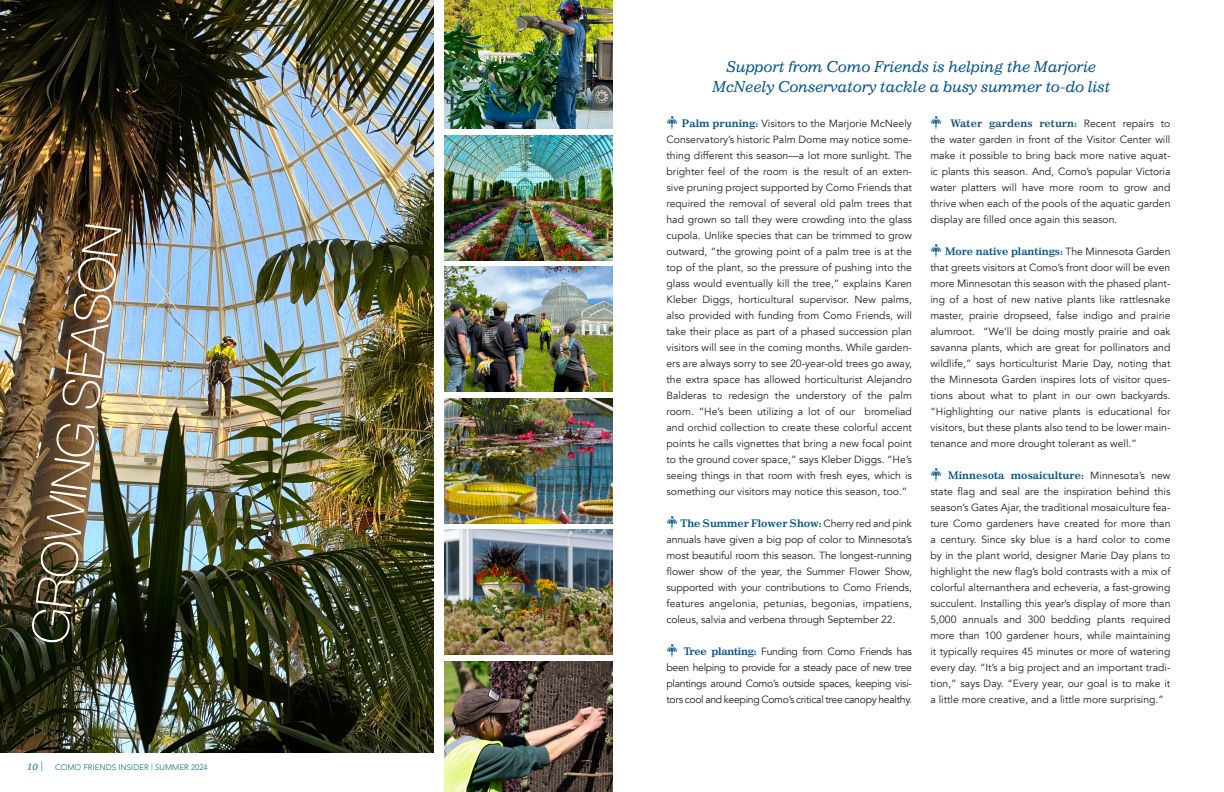
<style>
.page{position:relative;width:1224px;height:792px;background:#fff}
.page>*{position:absolute;margin:0;border:0;box-sizing:border-box;transform-origin:0 0}
.t1{font:100 50.2px "Helvetica Neue";color:#fff}
.t2{font:italic 15px/20px "Impressum Std";letter-spacing:-.02em;color:#00538d;text-align:center}
.t3{font:10.4px/16px "Avenir";color:#231f20;text-align:justify}
.t4{font:italic 10px "Impressum Std";color:#007078}
.t5{font:300 8px "Avenir";letter-spacing:.005em;color:#007078}
.s1{font-family:"Avenir";font-weight:300;font-style:normal}
.s2{font-family:"Impressum Std";font-weight:700;color:#00538d}
.s3{font-family:"Impressum Std";font-weight:700;color:#125173}
</style>
<div class="page">
<img style="left:0;top:0;width:433px;height:753px">
<img style="left:445px;top:0;width:168px;height:128px">
<img style="left:445px;top:136px;width:168px;height:124px">
<img style="left:445px;top:266px;width:168px;height:125px">
<img style="left:445px;top:398px;width:168px;height:125px">
<img style="left:445px;top:530px;width:168px;height:125px">
<img style="left:445px;top:662px;width:168px;height:130px">
<p class="t1" style="left:12px;top:640px;width:426px;rotate:-83deg">GROWING SEASON</p>
<p class="t4" style="left:27px;top:761px;width:18px">10 <span class="s1">|</span></p>
<p class="t5" style="left:55px;top:763px;width:154px">COMO FRIENDS INSIDER | SUMMER 2024</p>
<p class="t2" style="left:712px;top:56px;width:400px">Support from Como Friends is helping the Marjorie<br>McNeely Conservatory tackle a busy summer to-do list</p>
<p class="t3" style="left:666px;top:116px;width:247px;text-indent:15px"><span class="s2">Palm pruning:</span> Visitors to the Marjorie McNeely Conservatory’s historic Palm Dome may notice some&shy;thing different this season—a lot more sunlight. The brighter feel of the room is the result of an exten&shy;sive pruning project supported by Como Friends that required the removal of several old palm trees that had grown so tall they were crowding into the glass cupola. Unlike species that can be trimmed to grow outward, “the growing point of a palm tree is at the top of the plant, so the pressure of pushing into the glass would eventually kill the tree,” explains Karen Kleber Diggs, horticultural supervisor. New palms, also provided with funding from Como Friends, will take their place as part of a phased succession plan visitors will see in the coming months. While garden&shy;ers are always sorry to see 20-year-old trees go away, the extra space has allowed horticulturist Alejandro Balderas to redesign the understory of the palm room. “He’s been utilizing a lot of our bromeliad and orchid collection to create these colorful accent points he calls vignettes that bring a new focal point to the ground cover space,” says Kleber Diggs. “He’s seeing things in that room with fresh eyes, which is something our visitors may notice this season, too.”</p>
<p class="t3" style="left:666px;top:516px;width:247px;text-indent:14px"><span class="s2">The Summer Flower Show:</span> Cherry red and pink annuals have given a big pop of color to Minnesota’s most beautiful room this season. The longest-running flower show of the year, the Summer Flower Show, supported with your contributions to Como Friends, features angelonia, petunias, begonias, impatiens, coleus, salvia and verbena through September 22.</p>
<p class="t3" style="left:666px;top:644px;width:247px;text-indent:17px"><span class="s2">Tree planting:</span> Funding from Como Friends has been helping to provide for a steady pace of new tree plantings around Como’s outside spaces, keeping visi&shy;tors cool and keeping Como’s critical tree canopy healthy.</p>
<p class="t3" style="left:930px;top:116px;width:242px;text-indent:20px"><span class="s3">Water gardens return:</span> Recent repairs to the water garden in front of the Visitor Center will make it possible to bring back more native aquat&shy;ic plants this season. And, Como’s popular Victoria water platters will have more room to grow and thrive when each of the pools of the aquatic garden display are filled once again this season.</p>
<p class="t3" style="left:930px;top:244px;width:242px;text-indent:15px"><span class="s2">More native plantings:</span> The Minnesota Garden that greets visitors at Como’s front door will be even more Minnesotan this season with the phased plant&shy;ing of a host of new native plants like rattlesnake master, prairie dropseed, false indigo and prairie alumroot. “We’ll be doing mostly prairie and oak savanna plants, which are great for pollinators and wildlife,” says horticulturist Marie Day, noting that the Minnesota Garden inspires lots of visitor ques&shy;tions about what to plant in our own backyards. “Highlighting our native plants is educational for visitors, but these plants also tend to be lower main&shy;tenance and more drought tolerant as well.”</p>
<p class="t3" style="left:930px;top:468px;width:242px;text-indent:18px"><span class="s2">Minnesota mosaiculture:</span> Minnesota’s new state flag and seal are the inspiration behind this season’s Gates Ajar, the traditional mosaiculture fea&shy;ture Como gardeners have created for more than a century. Since sky blue is a hard color to come by in the plant world, designer Marie Day plans to highlight the new flag’s bold contrasts with a mix of colorful alternanthera and echeveria, a fast-growing succulent. Installing this year’s display of more than 5,000 annuals and 300 bedding plants required more than 100 gardener hours, while maintaining it typically requires 45 minutes or more of watering every day. “It’s a big project and an important tradi&shy;tion,” says Day. “Every year, our goal is to make it a little more creative, and a little more surprising.”</p>
</div>
